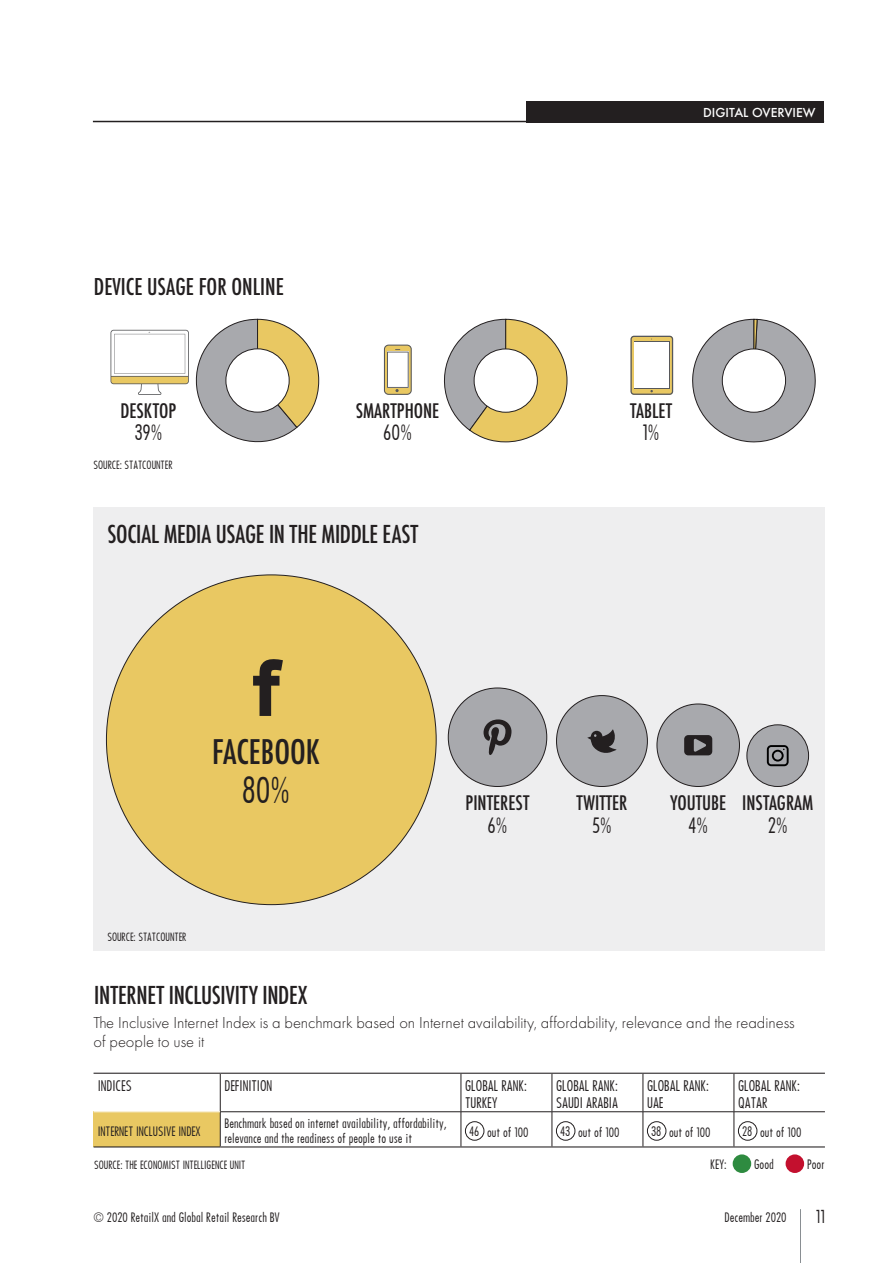
<style>
.page{position:relative;width:893px;height:1263px;background:#fff}
.page>*{position:absolute;margin:0;border:0;box-sizing:border-box;transform-origin:0 0}
.t1{font:500 condensed 33px "Futura";color:#231f20}
.t2{font:500 33px "Futura Cond";color:#231f20}
.t3{font:500 condensed 24px "Futura";letter-spacing:-.01em;color:#231f20}
.t4{font:500 condensed 22.5px "Futura";color:#231f20}
.t5{font:500 condensed 19.5px "Futura";color:#231f20}
.t6{font:500 19.5px "Futura Cond";color:#231f20}
.t7{font:300 16.5px/19.8px "Futura PT";color:#231f20}
.t8{font:500 16.5px "Futura Cond";color:#231f20}
.t9{font:500 13.5px/16.2px "Futura Cond";color:#231f20}
.t10{font:500 12px/14.4px "Futura Cond";color:#231f20}
.t11{font:500 12px "Futura";color:#fff}
.t12{font:500 10.5px "Futura Cond";color:#231f20}
</style>
<div class="page">
<hr style="left:800px;top:1209px;width:1px;height:54px;background:#898e92">
<div style="left:527px;top:101px;width:297px;height:21px;background:#231f20"></div>
<hr style="left:93px;top:121px;width:731px;height:1px;background:#231f20">
<div style="left:94px;top:1112px;width:126px;height:35px;background:#e9c862"></div>
<svg style="left:221px;top:1112px;width:604px;height:34px"></svg>
<hr style="left:94px;top:1073px;width:126px;height:1px;background:#231f20">
<hr style="left:220px;top:1073px;width:241px;height:1px;background:#231f20">
<hr style="left:461px;top:1073px;width:91px;height:1px;background:#231f20">
<hr style="left:552px;top:1073px;width:91px;height:1px;background:#231f20">
<hr style="left:643px;top:1073px;width:91px;height:1px;background:#231f20">
<hr style="left:734px;top:1073px;width:91px;height:1px;background:#231f20">
<hr style="left:461px;top:1074px;width:1px;height:37px;background:#231f20">
<hr style="left:552px;top:1074px;width:1px;height:37px;background:#231f20">
<hr style="left:643px;top:1074px;width:1px;height:37px;background:#231f20">
<hr style="left:734px;top:1074px;width:1px;height:37px;background:#231f20">
<hr style="left:461px;top:1112px;width:1px;height:34px;background:#231f20">
<hr style="left:552px;top:1112px;width:1px;height:34px;background:#231f20">
<hr style="left:643px;top:1112px;width:1px;height:34px;background:#231f20">
<hr style="left:734px;top:1112px;width:1px;height:34px;background:#231f20">
<hr style="left:220px;top:1074px;width:1px;height:37px;background:#231f20">
<hr style="left:220px;top:1112px;width:1px;height:34px;background:#231f20">
<hr style="left:94px;top:1146px;width:126px;height:1px;background:#231f20">
<hr style="left:220px;top:1146px;width:241px;height:1px;background:#231f20">
<hr style="left:461px;top:1146px;width:91px;height:1px;background:#231f20">
<hr style="left:552px;top:1146px;width:91px;height:1px;background:#231f20">
<hr style="left:643px;top:1146px;width:91px;height:1px;background:#231f20">
<hr style="left:734px;top:1146px;width:91px;height:1px;background:#231f20">
<hr style="left:220px;top:1111px;width:241px;height:1px;background:#231f20">
<hr style="left:461px;top:1111px;width:91px;height:1px;background:#231f20">
<hr style="left:552px;top:1111px;width:91px;height:1px;background:#231f20">
<hr style="left:643px;top:1111px;width:91px;height:1px;background:#231f20">
<hr style="left:734px;top:1111px;width:91px;height:1px;background:#231f20">
<div style="left:465px;top:1122px;width:19px;height:18px;background:#fff;border-radius:50%"></div>
<div style="left:465px;top:1121px;width:19px;height:19px;border:1px solid #231f20;border-radius:50%"></div>
<div style="left:556px;top:1122px;width:19px;height:18px;background:#fff;border-radius:50%"></div>
<div style="left:556px;top:1121px;width:19px;height:19px;border:1px solid #231f20;border-radius:50%"></div>
<div style="left:647px;top:1122px;width:19px;height:18px;background:#fff;border-radius:50%"></div>
<div style="left:647px;top:1121px;width:19px;height:19px;border:1px solid #231f20;border-radius:50%"></div>
<div style="left:738px;top:1122px;width:19px;height:18px;background:#fff;border-radius:50%"></div>
<div style="left:738px;top:1121px;width:19px;height:19px;border:1px solid #231f20;border-radius:50%"></div>
<div style="left:733px;top:1154px;width:18px;height:19px;background:#2e8b40;border-radius:50%"></div>
<div style="left:786px;top:1154px;width:18px;height:19px;background:#c3102e;border-radius:50%"></div>
<div style="left:94px;top:507px;width:731px;height:444px;background:#eeeeef"></div>
<div style="left:106px;top:575px;width:330px;height:330px;background:#e9c862;border-radius:50%"></div>
<svg style="left:253px;top:659px;width:30px;height:57px"></svg>
<div style="left:556px;top:695px;width:91px;height:91px;background:#a8a9ad;border-radius:50%"></div>
<svg style="left:587px;top:729px;width:30px;height:24px"></svg>
<div style="left:747px;top:725px;width:62px;height:61px;background:#a8a9ad;border-radius:50%"></div>
<div style="left:747px;top:725px;width:62px;height:62px;border:1px solid #231f20;border-radius:50%"></div>
<svg style="left:767px;top:745px;width:22px;height:21px"></svg>
<div style="left:448px;top:688px;width:99px;height:98px;background:#a8a9ad;border-radius:50%"></div>
<svg style="left:484px;top:719px;width:27px;height:36px"></svg>
<div style="left:657px;top:704px;width:82px;height:82px;background:#a8a9ad;border-radius:50%"></div>
<div style="left:657px;top:704px;width:83px;height:83px;border:1px solid #231f20;border-radius:50%"></div>
<svg style="left:684px;top:735px;width:28px;height:20px"></svg>
<svg style="left:631px;top:336px;width:42px;height:59px"></svg>
<div style="left:630px;top:336px;width:43px;height:59px;border:1px solid #57585a;border-radius:3px"></div>
<svg style="left:634px;top:342px;width:35px;height:47px"></svg>
<div style="left:635px;top:342px;width:34px;height:46px;background:#fff"></div>
<div style="left:384px;top:345px;width:27px;height:49px;background:#e9c862;border-radius:4px"></div>
<div style="left:384px;top:345px;width:28px;height:50px;border:1px solid #57585a;border-radius:4px"></div>
<svg style="left:387px;top:349px;width:22px;height:43px"></svg>
<svg style="left:444px;top:319px;width:123px;height:123px"></svg>
<div style="left:474px;top:349px;width:63px;height:63px;background:#fff;border-radius:50%"></div>
<div style="left:474px;top:349px;width:64px;height:63px;border:1px solid #231f20;border-radius:50%"></div>
<svg style="left:692px;top:319px;width:124px;height:124px"></svg>
<div style="left:722px;top:349px;width:64px;height:63px;background:#fff;border-radius:50%"></div>
<div style="left:722px;top:349px;width:64px;height:63px;border:1px solid #231f20;border-radius:50%"></div>
<svg style="left:111px;top:319px;width:208px;height:124px"></svg>
<div style="left:226px;top:349px;width:63px;height:63px;background:#fff;border-radius:50%"></div>
<div style="left:226px;top:349px;width:63px;height:63px;border:1px solid #231f20;border-radius:50%"></div>
<h3 class="t4" style="left:94px;top:272px;width:191px">DEVICE USAGE FOR ONLINE</h3>
<h3 class="t5" style="left:120px;top:398px;width:57px">DESKTOP</h3>
<h3 class="t6" style="left:134px;top:420px;width:30px">39%</h3>
<p class="t12" style="left:94px;top:458px;width:81px">SOURCE: STATCOUNTER</p>
<h3 class="t5" style="left:356px;top:398px;width:85px">SMARTPHONE</h3>
<h3 class="t6" style="left:383px;top:420px;width:30px">60%</h3>
<h2 class="t3" style="left:107px;top:519px;width:312px">SOCIAL MEDIA USAGE IN THE MIDDLE EAST</h2>
<p class="t11" style="left:703px;top:104px;width:114px">DIGITAL OVERVIEW</p>
<h3 class="t5" style="left:630px;top:398px;width:43px">TABLET</h3>
<h3 class="t6" style="left:643px;top:420px;width:18px">1%</h3>
<h1 class="t1" style="left:212px;top:730px;width:109px">FACEBOOK</h1>
<h1 class="t2" style="left:242px;top:769px;width:50px">80%</h1>
<p class="t12" style="left:107px;top:930px;width:81px">SOURCE: STATCOUNTER</p>
<h3 class="t5" style="left:466px;top:791px;width:65px">PINTEREST</h3>
<h3 class="t6" style="left:488px;top:813px;width:21px">6%</h3>
<h3 class="t5" style="left:576px;top:791px;width:53px">TWITTER</h3>
<h3 class="t6" style="left:592px;top:813px;width:21px">5%</h3>
<h3 class="t5" style="left:670px;top:791px;width:58px">YOUTUBE</h3>
<h3 class="t6" style="left:688px;top:813px;width:21px">4%</h3>
<h3 class="t5" style="left:742px;top:791px;width:73px">INSTAGRAM</h3>
<h3 class="t6" style="left:768px;top:813px;width:21px">2%</h3>
<h2 class="t3" style="left:94px;top:979px;width:214px">INTERNET INCLUSIVITY INDEX</h2>
<h3 class="t7" style="left:94px;top:1012px;width:703px">The Inclusive Internet Index is a benchmark based on Internet availability, affordability, relevance and the readiness of people to use it</h3>
<p class="t9" style="left:98px;top:1078px;width:35px">INDICES</p>
<p class="t9" style="left:225px;top:1078px;width:49px">DEFINITION</p>
<p class="t9" style="left:465px;top:1078px;width:63px">GLOBAL RANK:<br>TURKEY</p>
<p class="t9" style="left:556px;top:1078px;width:63px">GLOBAL RANK:<br>SAUDI ARABIA</p>
<p class="t9" style="left:647px;top:1078px;width:63px">GLOBAL RANK:<br>UAE</p>
<p class="t9" style="left:738px;top:1078px;width:63px">GLOBAL RANK:<br>QATAR</p>
<p class="t10" style="left:98px;top:1124px;width:104px">INTERNET INCLUSIVE INDEX</p>
<p class="t10" style="left:225px;top:1116px;width:223px">Benchmark based on internet availability, affordability, relevance and the readiness of people to use it</p>
<p class="t10" style="left:469px;top:1125px;width:61px">46 out of 100</p>
<p class="t10" style="left:560px;top:1125px;width:61px">43 out of 100</p>
<p class="t10" style="left:651px;top:1125px;width:61px">38 out of 100</p>
<p class="t10" style="left:742px;top:1125px;width:61px">28 out of 100</p>
<p class="t12" style="left:94px;top:1159px;width:153px">SOURCE: THE ECONOMIST INTELLIGENCE UNIT</p>
<p class="t10" style="left:710px;top:1157px;width:18px">KEY:</p>
<p class="t10" style="left:754px;top:1157px;width:21px">Good</p>
<p class="t10" style="left:807px;top:1157px;width:19px">Poor</p>
<p class="t10" style="left:94px;top:1210px;width:188px">© 2020 RetailX and Global Retail Research BV</p>
<p class="t10" style="left:725px;top:1210px;width:63px">December 2020</p>
<h3 class="t8" style="left:816px;top:1206px;width:10px">11</h3>
</div>
